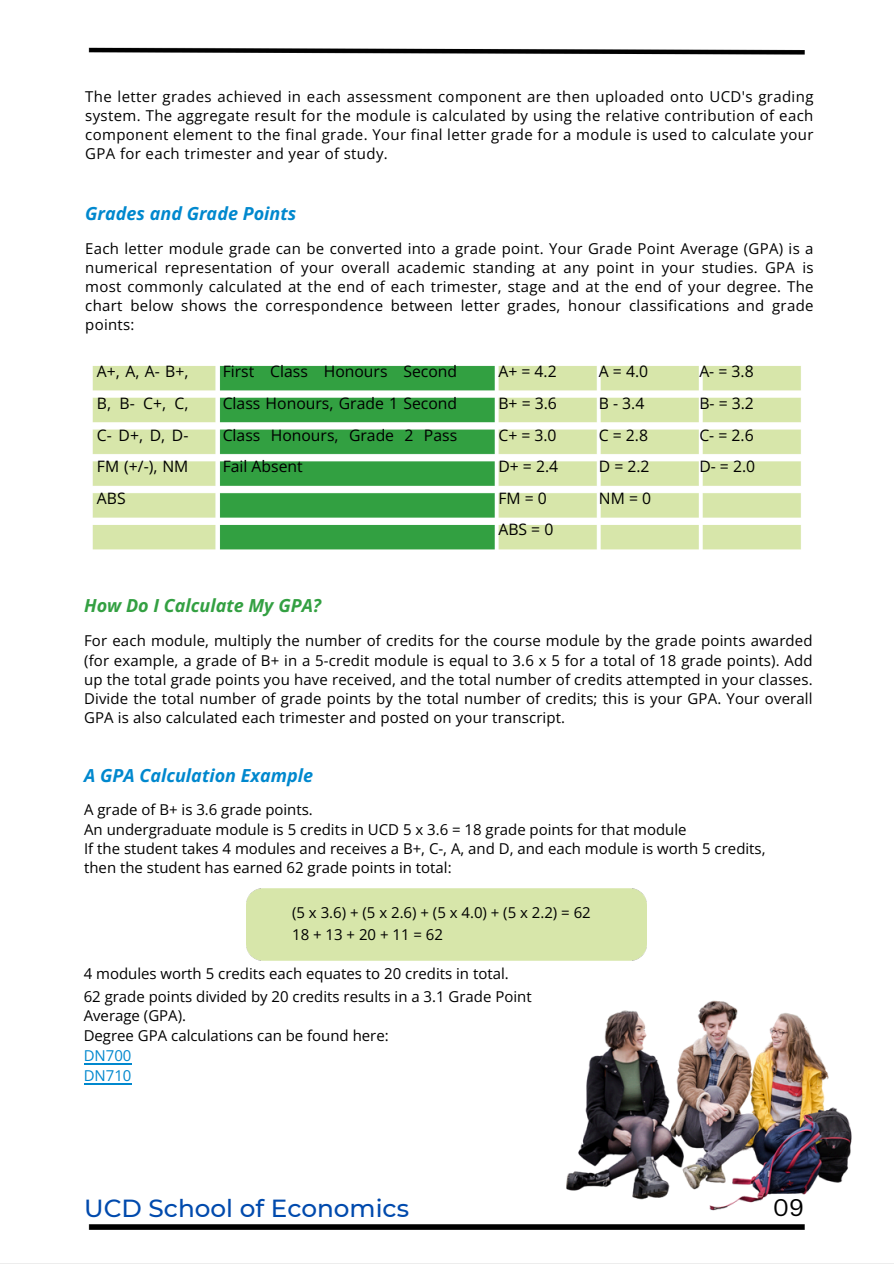
<style>
.page{position:relative;width:894px;height:1264px;background:#fff}
.page>*{position:absolute;margin:0;border:0;box-sizing:border-box;transform-origin:0 0}
.t1{font:500 24.75px "Montserrat";color:#004aad}
.t2{font:23.4px "Canva Sans";color:#000}
.t3{font:italic 700 18px "Open Sans";color:#0088ce}
.t4{font:italic 700 18px "Open Sans";color:#33a042}
.t5{font:15.75px/31.5px "Open Sans";color:#000;text-align:justify}
.t6{font:15px/19.2px "Open Sans";color:#000;text-align:justify}
.t7{font:15px "Open Sans";color:#0088ce}
</style>
<div class="page">
<img style="left:84px;top:47px;width:721px;height:1183px">
<img style="left:532px;top:994px;width:320px;height:231px">
<hr style="left:84px;top:1063px;width:48px;height:1px;background:#0088ce">
<hr style="left:84px;top:1083px;width:48px;height:1px;background:#0088ce">
<div style="left:246px;top:888px;width:400px;height:72px;background:#d7e6aa"></div>
<p class="t6" style="left:85px;top:86px;width:729px">The letter grades achieved in each assessment component are then uploaded onto UCD's grading system. The aggregate result for the module is calculated by using the relative contribution of each component element to the final grade. Your final letter grade for a module is used to calculate your GPA for each trimester and year of study.</p>
<p class="t3" style="left:85px;top:201px;width:212px">Grades and Grade Points</p>
<h3 class="t6" style="left:85px;top:238px;width:729px">Each letter module grade can be converted into a grade point. Your Grade Point Average (GPA) is a numerical representation of your overall academic standing at any point in your studies. GPA is most commonly calculated at the end of each trimester, stage and at the end of your degree. The chart below shows the correspondence between letter grades, honour classifications and grade points:</h3>
<p class="t5" style="left:97px;top:355px;width:93px">A+, A, A- B+, B, B- C+, C, C- D+, D, D-FM (+/-), NM ABS</p>
<p class="t5" style="left:223px;top:355px;width:236px">First Class Honours Second Class Honours, Grade 1 Second Class Honours, Grade 2 Pass Fail Absent</p>
<p class="t5" style="left:498px;top:355px;width:61px;text-align:left">A+ = 4.2<br>B+ = 3.6<br>C+ = 3.0<br>D+ = 2.4<br>FM=0<br>ABS = 0</p>
<p class="t5" style="left:598px;top:355px;width:54px;text-align:left">A = 4.0<br>B - 3.4<br>C = 2.8<br>D = 2.2<br>NM=0</p>
<h1 class="t5" style="left:699px;top:355px;width:57px">A- = 3.8<br>B- = 3.2<br>C- = 2.6<br>D- = 2.0</h1>
<p class="t4" style="left:84px;top:593px;width:238px">How Do I Calculate My GPA?</p>
<h3 class="t6" style="left:84px;top:631px;width:729px">For each module, multiply the number of credits for the course module by the grade points awarded (for example, a grade of B+ in a 5-credit module is equal to 3.6 x 5 for a total of 18 grade points). Add up the total grade points you have received, and the total number of credits attempted in your classes.<br>Divide the total number of grade points by the total number of credits; this is your GPA. Your overall GPA is also calculated each trimester and posted on your transcript.</h3>
<p class="t3" style="left:84px;top:762px;width:230px">A GPA Calculation Example</p>
<h3 class="t6" style="left:84px;top:800px;width:682px;text-align:left">A grade of B+ is 3.6 grade points.<br>An undergraduate module is 5 credits in UCD 5 x 3.6 = 18 grade points for that module<br>If the student takes 4 modules and receives a B+, C-, A, and D, and each module is worth 5 credits, then the student has earned 62 grade points in total:</h3>
<h3 class="t6" style="left:292px;top:902px;width:300px">(5 x 3.6) + (5 x 2.6) + (5 x 4.0) + (5 x 2.2) = 62</h3>
<h2 class="t6" style="left:292px;top:925px;width:152px">18+13+20+11=62</h2>
<p class="t6" style="left:84px;top:964px;width:426px">4 modules worth 5 credits each equates to 20 credits in total.</p>
<h2 class="t6" style="left:84px;top:986px;width:449px">62 grade points divided by 20 credits results in a 3.1 Grade Point</h2>
<p class="t6" style="left:84px;top:1005px;width:104px">Average (GPA).</p>
<p class="t6" style="left:84px;top:1025px;width:306px">Degree GPA calculations can be found here:</p>
<p class="t7" style="left:84px;top:1044px;width:49px">DN700</p>
<p class="t7" style="left:84px;top:1064px;width:49px">DN710</p>
<p class="t1" style="left:84px;top:1192px;width:326px">UCD School of Economics</p>
<p class="t2" style="left:772px;top:1190px;width:33px">09</p>
</div>
